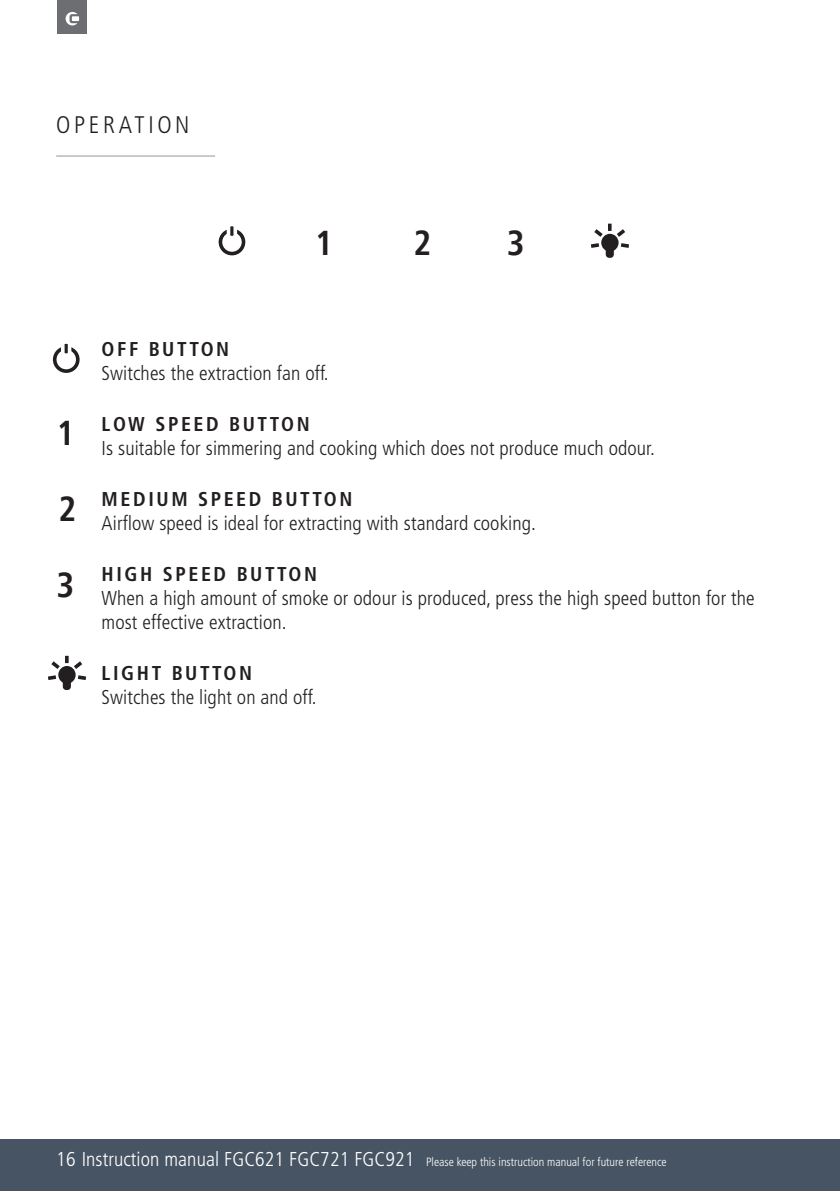
<style>
.page{position:relative;width:840px;height:1191px;background:#fff}
.page>*{position:absolute;margin:0;border:0;box-sizing:border-box;transform-origin:0 0}
.t1{font:700 condensed 34.4px/75.4px "Frutiger LT Pro";color:#231f20}
.t2{font:300 condensed 24px "Frutiger";letter-spacing:.15em;color:#231f20}
.t3{font:300 condensed 20px/24px "Frutiger";letter-spacing:.005em;color:#231f20}
.t4{font:700 condensed 20px "Frutiger";letter-spacing:.13em;color:#231f20}
.t5{font:300 condensed 12px "Frutiger";color:#fff}
.s1{font-size:20px}
</style>
<div class="page">
<div style="left:0;top:1139px;width:839px;height:52px;background:#475464"></div>
<div style="left:57px;top:0;width:30px;height:34px;background:#6d6e71"></div>
<svg style="left:66px;top:12px;width:13px;height:13px"></svg>
<hr style="left:56px;top:155px;width:159px;height:1px;background:#939598">
<div style="left:218px;top:229px;width:27px;height:26px;border:4px solid #231f20;border-radius:50%"></div>
<div style="left:228px;top:224px;width:7px;height:13px;background:#231f20"></div>
<div style="left:226px;top:223px;width:11px;height:16px;border:4px solid #fff"></div>
<div style="left:605px;top:244px;width:8px;height:14px;background:#231f20;border-radius:3px"></div>
<svg style="left:590px;top:224px;width:39px;height:26px"></svg>
<div style="left:53px;top:346px;width:27px;height:27px;border:4px solid #231f20;border-radius:50%"></div>
<div style="left:61px;top:340px;width:10px;height:17px;border:4px solid #fff"></div>
<div style="left:63px;top:676px;width:8px;height:14px;background:#231f20;border-radius:3px"></div>
<svg style="left:48px;top:656px;width:39px;height:26px"></svg>
<p class="t2" style="left:56px;top:115px;width:135px">OPERATION</p>
<h1 class="t1" style="left:315px;top:206px;width:19px">1</h1>
<h1 class="t1" style="left:413px;top:206px;width:19px">2</h1>
<h1 class="t1" style="left:506px;top:205px;width:19px">3</h1>
<h1 class="t1" style="left:57px;top:395px;width:19px">1</h1>
<h1 class="t1" style="left:56px;top:471px;width:22px">2<br>3</h1>
<p class="t4" style="left:101px;top:341px;width:129px">OFF BUTTON</p>
<p class="t3" style="left:101px;top:363px;width:228px">Switches the extraction fan off.</p>
<p class="t4" style="left:101px;top:416px;width:209px">LOW SPEED BUTTON</p>
<p class="t3" style="left:101px;top:438px;width:554px">Is suitable for simmering and cooking which does not produce much odour.</p>
<p class="t4" style="left:101px;top:491px;width:252px">MEDIUM SPEED BUTTON</p>
<p class="t3" style="left:101px;top:513px;width:435px">Airflow speed is ideal for extracting with standard cooking.</p>
<p class="t4" style="left:101px;top:566px;width:217px">HIGH SPEED BUTTON</p>
<p class="t3" style="left:101px;top:588px;width:654px">When a high amount of smoke or odour is produced, press the high speed button for the most effective extraction.</p>
<p class="t4" style="left:101px;top:665px;width:152px">LIGHT BUTTON</p>
<p class="t3" style="left:101px;top:687px;width:216px">Switches the light on and off.</p>
<p class="t5" style="left:56px;top:1156px;width:611px"><span class="s1">16 Instruction manual FGC621 FGC721 FGC921</span> Please keep this instruction manual for future reference</p>
</div>
